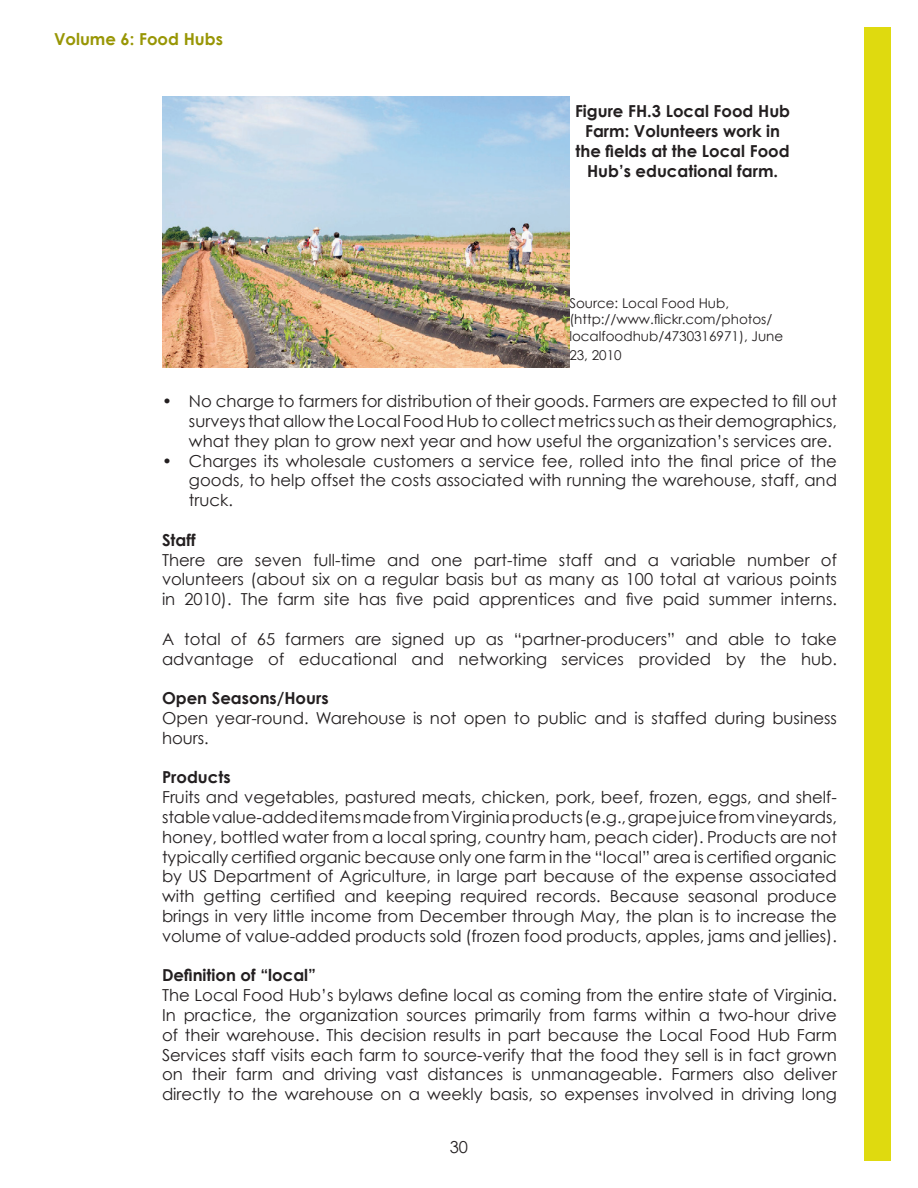
<style>
.page{position:relative;width:918px;height:1188px;background:#fff}
.page>*{position:absolute;margin:0;border:0;box-sizing:border-box;transform-origin:0 0}
.t1{font:16.5px/19.8px "Century Gothic";color:#231f20;text-align:justify}
.t2{font:700 16.5px/19.8px "Century Gothic";color:#231f20;text-align:center}
.t3{font:700 16.5px "Century Gothic";color:#989605}
.t4{font:13.5px/16.2px "Century Gothic";color:#231f20}
</style>
<div class="page">
<div style="left:864px;top:27px;width:27px;height:1134px;background:#dfda0f"></div>
<img style="left:162px;top:97px;width:407px;height:270px">
<p class="t3" style="left:54px;top:29px;width:170px">Volume 6: Food Hubs</p>
<p class="t2" style="left:575px;top:101px;width:217px">Figure FH.3 Local Food Hub<br>Farm: Volunteers work in the fields at the Local Food<br>Hub’s educational farm.</p>
<p class="t4" style="left:569px;top:295px;width:215px">Source: Local Food Hub, (http://www.flickr.com/photos/ localfoodhub/4730316971), June</p>
<p class="t4" style="left:569px;top:347px;width:54px">23, 2010</p>
<p class="t1" style="left:189px;top:391px;width:650px;text-indent:-27px">• No charge to farmers for distribution of their goods. Farmers are expected to fill out surveys that allow the Local Food Hub to collect metrics such as their demographics, what they plan to grow next year and how useful the organization’s services are.</p>
<p class="t1" style="left:189px;top:450px;width:650px;text-indent:-27px">• Charges its wholesale customers a service fee, rolled into the final price of the goods, to help offset the costs associated with running the warehouse, staff, and truck.</p>
<p class="t2" style="left:162px;top:530px;width:35px">Staff</p>
<p class="t1" style="left:162px;top:549px;width:677px">There are seven full-time and one part-time staff and a variable number of volunteers (about six on a regular basis but as many as 100 total at various points in 2010). The farm site has five paid apprentices and five paid summer interns.</p>
<p class="t1" style="left:162px;top:629px;width:676px">A total of 65 farmers are signed up as “partner-producers” and able to take advantage of educational and networking services provided by the hub.</p>
<p class="t2" style="left:162px;top:688px;width:168px">Open Seasons/Hours</p>
<p class="t1" style="left:162px;top:708px;width:676px">Open year-round. Warehouse is not open to public and is staffed during business hours.</p>
<p class="t2" style="left:162px;top:767px;width:70px">Products</p>
<p class="t1" style="left:162px;top:787px;width:677px">Fruits and vegetables, pastured meats, chicken, pork, beef, frozen, eggs, and shelf&shy;stable value-added items made from Virginia products (e.g., grape juice from vineyards, honey, bottled water from a local spring, country ham, peach cider). Products are not typically certified organic because only one farm in the “local” area is certified organic by US Department of Agriculture, in large part because of the expense associated with getting certified and keeping required records. Because seasonal produce brings in very little income from December through May, the plan is to increase the volume of value-added products sold (frozen food products, apples, jams and jellies).</p>
<p class="t2" style="left:162px;top:965px;width:156px">Definition of “local”</p>
<p class="t1" style="left:162px;top:985px;width:677px">The Local Food Hub’s bylaws define local as coming from the entire state of Virginia.<br>In practice, the organization sources primarily from farms within a two-hour drive of their warehouse. This decision results in part because the Local Food Hub Farm Services staff visits each farm to source-verify that the food they sell is in fact grown on their farm and driving vast distances is unmanageable. Farmers also deliver directly to the warehouse on a weekly basis, so expenses involved in driving long</p>
<p class="t1" style="left:450px;top:1137px;width:20px">30</p>
</div>
